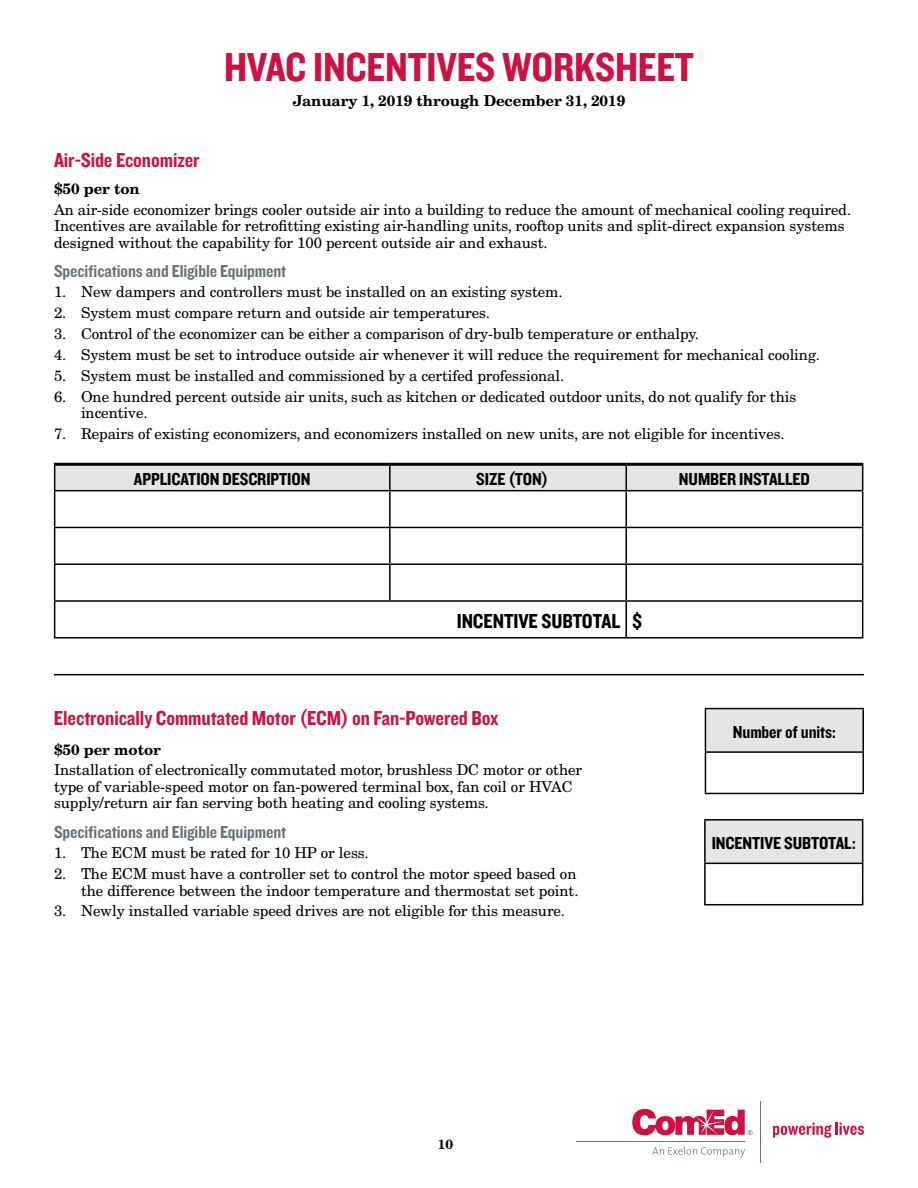
<style>
.page{position:relative;width:918px;height:1188px;background:#fff}
.page>*{position:absolute;margin:0;border:0;box-sizing:border-box;transform-origin:0 0}
.t1{font:42px "Knockout 50 Welterweight";letter-spacing:-.005em;color:#ce1141}
.Header_2___125{font:21px "Knockout 50 Welterweight";letter-spacing:-.005em;color:#ce1141}
.Header_2{font:21px "Knockout 50 Welterweight";letter-spacing:-.005em;color:#ce1141}
.Table_Footer{font:21px "Knockout 50 Welterweight";letter-spacing:-.005em;color:#000}
.Table_Head_Center{font:18px "Knockout 50 Welterweight";letter-spacing:-.005em;color:#000}
.Subhead__after_body{font:18px "Knockout 50 Welterweight";letter-spacing:-.005em;color:#68737a}
.Body{font:15px/16.5px "New Century Schlbk LT Std";letter-spacing:-.005em;color:#000}
.Body-2{font:700 15px "New Century Schlbk LT Std";letter-spacing:-.005em;color:#000}
.t2{font:700 13.5px "New Century Schlbk LT Std";color:#000}
</style>
<div class="page">
<svg style="left:652px;top:1147px;width:93px;height:10px"></svg>
<hr style="left:576px;top:1141px;width:169px;height:1px;background:#68737a">
<hr style="left:760px;top:1101px;width:1px;height:62px;background:#68737a">
<svg style="left:632px;top:1109px;width:120px;height:26px"></svg>
<svg style="left:773px;top:1122px;width:91px;height:16px"></svg>
<div style="left:54px;top:466px;width:809px;height:24px;background:#e4e5e6"></div>
<hr style="left:54px;top:490px;width:336px;height:1px;background:#000">
<hr style="left:54px;top:491px;width:1px;height:36px;background:#000">
<hr style="left:390px;top:490px;width:236px;height:1px;background:#000">
<hr style="left:389px;top:491px;width:2px;height:36px;background:#000">
<hr style="left:626px;top:490px;width:237px;height:1px;background:#000">
<hr style="left:626px;top:491px;width:1px;height:36px;background:#000">
<hr style="left:862px;top:491px;width:1px;height:36px;background:#000">
<hr style="left:54px;top:527px;width:336px;height:1px;background:#000">
<hr style="left:54px;top:528px;width:1px;height:35px;background:#000">
<hr style="left:390px;top:527px;width:236px;height:1px;background:#000">
<hr style="left:389px;top:528px;width:2px;height:35px;background:#000">
<hr style="left:626px;top:527px;width:237px;height:1px;background:#000">
<hr style="left:626px;top:528px;width:1px;height:35px;background:#000">
<hr style="left:862px;top:528px;width:1px;height:35px;background:#000">
<hr style="left:54px;top:563px;width:336px;height:2px;background:#000">
<hr style="left:54px;top:565px;width:1px;height:35px;background:#000">
<hr style="left:390px;top:563px;width:236px;height:2px;background:#000">
<hr style="left:389px;top:565px;width:2px;height:35px;background:#000">
<hr style="left:626px;top:563px;width:237px;height:2px;background:#000">
<hr style="left:626px;top:565px;width:1px;height:35px;background:#000">
<hr style="left:862px;top:565px;width:1px;height:35px;background:#000">
<hr style="left:54px;top:600px;width:336px;height:2px;background:#000">
<hr style="left:54px;top:602px;width:1px;height:35px;background:#000">
<hr style="left:390px;top:600px;width:236px;height:2px;background:#000">
<hr style="left:626px;top:600px;width:237px;height:2px;background:#000">
<hr style="left:626px;top:602px;width:1px;height:35px;background:#000">
<hr style="left:862px;top:602px;width:1px;height:35px;background:#000">
<hr style="left:54px;top:637px;width:336px;height:2px;background:#000">
<hr style="left:390px;top:637px;width:236px;height:2px;background:#000">
<hr style="left:626px;top:637px;width:237px;height:2px;background:#000">
<hr style="left:54px;top:463px;width:336px;height:3px;background:#000">
<hr style="left:390px;top:463px;width:236px;height:3px;background:#000">
<hr style="left:626px;top:463px;width:237px;height:3px;background:#000">
<hr style="left:54px;top:674px;width:810px;height:1px;background:#000">
<div style="left:705px;top:709px;width:158px;height:43px;background:#e4e5e6"></div>
<hr style="left:705px;top:708px;width:159px;height:1px;background:#000">
<hr style="left:705px;top:709px;width:1px;height:42px;background:#000">
<hr style="left:862px;top:709px;width:2px;height:42px;background:#000">
<hr style="left:705px;top:751px;width:159px;height:2px;background:#000">
<hr style="left:705px;top:753px;width:1px;height:40px;background:#000">
<hr style="left:862px;top:753px;width:2px;height:40px;background:#000">
<hr style="left:705px;top:793px;width:159px;height:1px;background:#000">
<div style="left:705px;top:820px;width:158px;height:43px;background:#e4e5e6"></div>
<hr style="left:704px;top:819px;width:159px;height:2px;background:#000">
<hr style="left:704px;top:821px;width:2px;height:42px;background:#000">
<hr style="left:862px;top:821px;width:1px;height:42px;background:#000">
<hr style="left:704px;top:863px;width:159px;height:1px;background:#000">
<hr style="left:704px;top:864px;width:2px;height:40px;background:#000">
<hr style="left:862px;top:864px;width:1px;height:40px;background:#000">
<hr style="left:704px;top:904px;width:159px;height:1px;background:#000">
<h1 class="t1" style="left:224px;top:39px;width:471px">HVAC INCENTIVES WORKSHEET</h1>
<p class="Body-2" style="left:293px;top:91px;width:334px">January 1, 2019 through December 31, 2019</p>
<h2 class="Header_2" style="left:54px;top:146px;width:147px">Air-Side Economizer</h2>
<p class="Body-2" style="left:54px;top:179px;width:87px">$50 per ton</p>
<p class="Body" style="left:54px;top:201px;width:799px">An air-side economizer brings cooler outside air into a building to reduce the amount of mechanical cooling required.<br>Incentives are available for retrofitting existing air-handling units, rooftop units and split-direct expansion systems designed without the capability for 100 percent outside air and exhaust.</p>
<p class="Subhead__after_body" style="left:54px;top:259px;width:234px">Specifications and Eligible Equipment</p>
<p class="Body" style="left:54px;top:284px;width:510px">1. New dampers and controllers must be installed on an existing system.</p>
<p class="Body" style="left:54px;top:305px;width:437px">2. System must compare return and outside air temperatures.</p>
<p class="Body" style="left:54px;top:325px;width:646px">3. Control of the economizer can be either a comparison of dry-bulb temperature or enthalpy.</p>
<p class="Body" style="left:54px;top:346px;width:767px">4. System must be set to introduce outside air whenever it will reduce the requirement for mechanical cooling.</p>
<p class="Body" style="left:54px;top:367px;width:512px">5. System must be installed and commissioned by a certifed professional.</p>
<p class="Body" style="left:81px;top:388px;width:717px;text-indent:-27px">6. One hundred percent outside air units, such as kitchen or dedicated outdoor units, do not qualify for this incentive.</p>
<p class="Body" style="left:54px;top:425px;width:732px">7. Repairs of existing economizers, and economizers installed on new units, are not eligible for incentives.</p>
<p class="Table_Head_Center" style="left:134px;top:467px;width:178px">APPLICATION DESCRIPTION</p>
<p class="Table_Head_Center" style="left:476px;top:467px;width:74px">SIZE (TON)</p>
<p class="Table_Head_Center" style="left:679px;top:467px;width:132px">NUMBER INSTALLED</p>
<p class="Table_Footer" style="left:457px;top:607px;width:165px">INCENTIVE SUBTOTAL</p>
<p class="Table_Footer" style="left:632px;top:607px;width:12px">$</p>
<h2 class="Header_2___125" style="left:54px;top:704px;width:446px">Electronically Commutated Motor (ECM) on Fan-Powered Box</h2>
<p class="Body-2" style="left:54px;top:740px;width:108px">$50 per motor</p>
<p class="Body" style="left:54px;top:762px;width:530px">Installation of electronically commutated motor, brushless DC motor or other type of variable-speed motor on fan-powered terminal box, fan coil or HVAC supply/return air fan serving both heating and cooling systems.</p>
<p class="Subhead__after_body" style="left:54px;top:820px;width:234px">Specifications and Eligible Equipment</p>
<p class="Body" style="left:54px;top:845px;width:316px">1. The ECM must be rated for 10 HP or less.</p>
<p class="Body" style="left:54px;top:866px;width:526px;text-align:right">2. The ECM must have a controller set to control the motor speed based on the difference between the indoor temperature and thermostat set point.</p>
<p class="Body" style="left:54px;top:903px;width:512px">3. Newly installed variable speed drives are not eligible for this measure.</p>
<p class="Table_Head_Center" style="left:733px;top:720px;width:105px">Number of units:</p>
<p class="Table_Head_Center" style="left:712px;top:831px;width:146px">INCENTIVE SUBTOTAL:</p>
<p class="t2" style="left:438px;top:1136px;width:17px">10</p>
</div>
